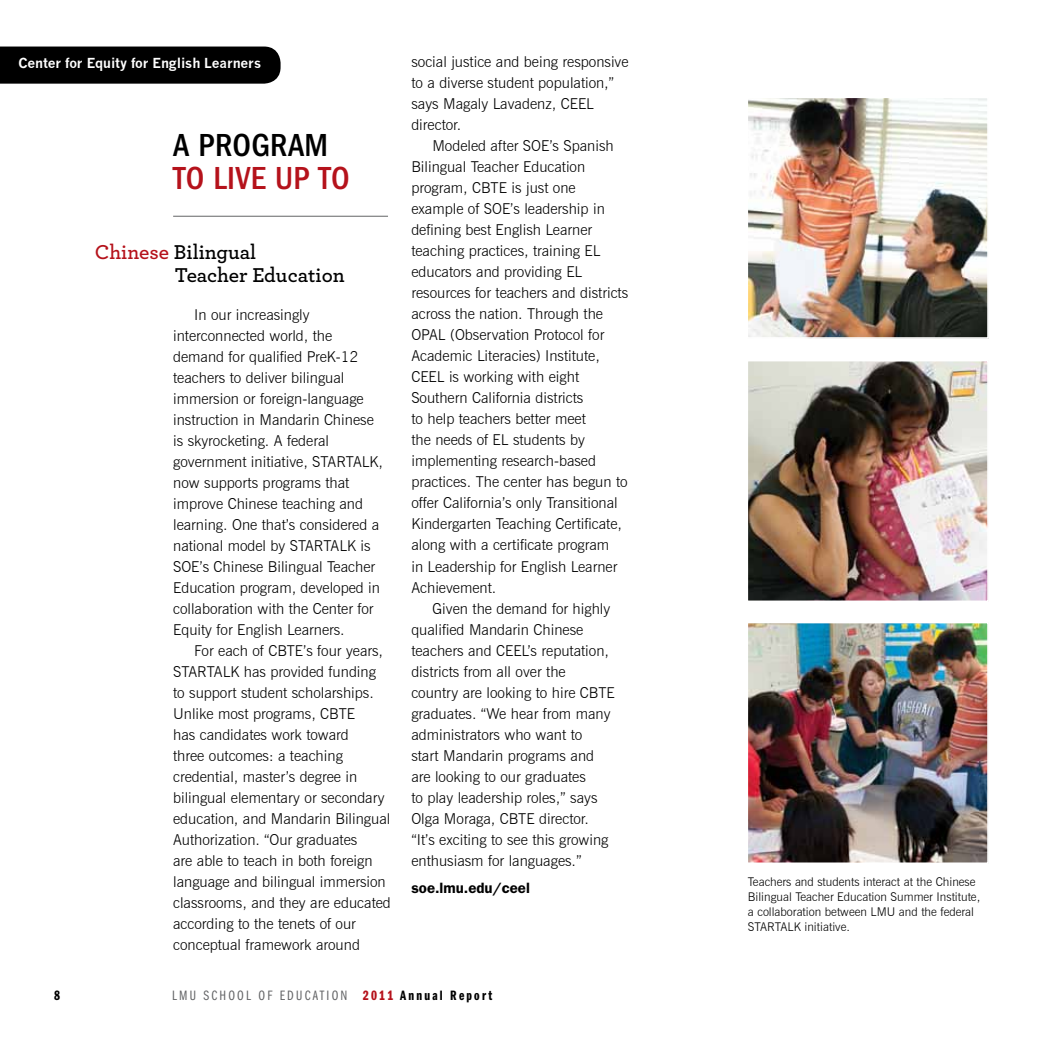
<style>
.page{position:relative;width:1043px;height:1043px;background:#fff}
.page>*{position:absolute;margin:0;border:0;box-sizing:border-box;transform-origin:0 0}
.t1{font:500 condensed 33px "Franklin Gothic";letter-spacing:.01em;color:#b5121b}
.t2{font:500 condensed 33px "Franklin Gothic";letter-spacing:.01em;color:#000}
.t3{font:600 21px/22.5px "Archer";color:#000}
.t4{font:300 15px/21px "News Gothic BT";color:#000}
.t5{font:600 15px "Franklin Gothic";color:#000}
.t6{font:14.1px "Franklin Gothic Book Cmpr";letter-spacing:.16em;color:#636466}
.t7{font:14.1px "Franklin Gothic Demi Cmpr";color:#000}
.t8{font:700 13.5px "News Gothic";letter-spacing:-.01em;color:#fff}
.t9{font:300 12px/15px "News Gothic BT";color:#000}
.s1{color:#b5121b}
.s2{font-family:"Franklin Gothic Demi Cmpr";color:#b5121b}
.s3{font-family:"Franklin Gothic Demi Cmpr";color:#000}
</style>
<div class="page">
<div style="left:0;top:47px;width:280px;height:37px;background:#000"></div>
<hr style="left:173px;top:216px;width:215px;height:1px;background:#636466">
<img style="left:749px;top:99px;width:236px;height:237px">
<div style="left:746px;top:96px;width:242px;height:243px;border:2px solid #fff"></div>
<img style="left:749px;top:624px;width:236px;height:237px">
<div style="left:746px;top:621px;width:242px;height:243px;border:2px solid #fff"></div>
<img style="left:749px;top:362px;width:236px;height:237px">
<div style="left:746px;top:359px;width:242px;height:243px;border:2px solid #fff"></div>
<p class="t8" style="left:18px;top:55px;width:244px">Center for Equity for English Learners</p>
<h1 class="t2" style="left:173px;top:127px;width:157px">A PROGRAM</h1>
<h1 class="t1" style="left:173px;top:160px;width:178px">TO LIVE UP TO</h1>
<h2 class="t3" style="left:175px;top:240px;width:171px;text-indent:-80px"><span class="s1">Chinese</span> Bilingual<br>Teacher Education</h2>
<p class="t4" style="left:173px;top:304px;width:211px;text-indent:21px">In our increasingly interconnected world, the demand for qualified PreK-12 teachers to deliver bilingual immersion or foreign-language instruction in Mandarin Chinese is skyrocketing. A federal government initiative, STARTALK, now supports programs that improve Chinese teaching and learning. One that’s considered a national model by STARTALK is<br>SOE’s Chinese Bilingual Teacher<br>Education program, developed in collaboration with the Center for<br>Equity for English Learners.</p>
<p class="t4" style="left:173px;top:640px;width:219px;text-indent:21px">For each of CBTE’s four years,<br>STARTALK has provided funding to support student scholarships.<br>Unlike most programs, CBTE<br>has candidates work toward<br>three outcomes: a teaching credential, master’s degree in bilingual elementary or secondary education, and Mandarin Bilingual<br>Authorization. “Our graduates<br>are able to teach in both foreign language and bilingual immersion classrooms, and they are educated according to the tenets of our conceptual framework around</p>
<p class="t4" style="left:411px;top:51px;width:219px">social justice and being responsive to a diverse student population,” says Magaly Lavadenz, CEEL director.</p>
<p class="t4" style="left:411px;top:135px;width:218px;text-indent:21px">Modeled after SOE’s Spanish<br>Bilingual Teacher Education program, CBTE is just one example of SOE’s leadership in defining best English Learner teaching practices, training EL educators and providing EL resources for teachers and districts across the nation. Through the<br>OPAL (Observation Protocol for<br>Academic Literacies) Institute,<br>CEEL is working with eight<br>Southern California districts<br>to help teachers better meet<br>the needs of EL students by implementing research-based practices. The center has begun to offer California’s only Transitional<br>Kindergarten Teaching Certificate, along with a certificate program<br>in Leadership for English Learner<br>Achievement.</p>
<p class="t4" style="left:411px;top:597px;width:205px;text-indent:21px">Given the demand for highly qualified Mandarin Chinese teachers and CEEL’s reputation, districts from all over the country are looking to hire CBTE graduates. “We hear from many administrators who want to<br>start Mandarin programs and are looking to our graduates<br>to play leadership roles,” says<br>Olga Moraga, CBTE director. “It’s exciting to see this growing enthusiasm for languages.”</p>
<p class="t5" style="left:411px;top:879px;width:120px">soe.lmu.edu/ceel</p>
<p class="t9" style="left:747px;top:873px;width:234px">Teachers and students interact at the Chinese Bilingual Teacher Education Summer Institute, a collaboration between LMU and the federal STARTALK initiative.</p>
<p class="t7" style="left:54px;top:987px;width:7px">8</p>
<p class="t6" style="left:172px;top:987px;width:322px">LMU SCHOOL OF EDUCATION <span class="s2">2011</span> <span class="s3">Annual Report</span></p>
</div>
